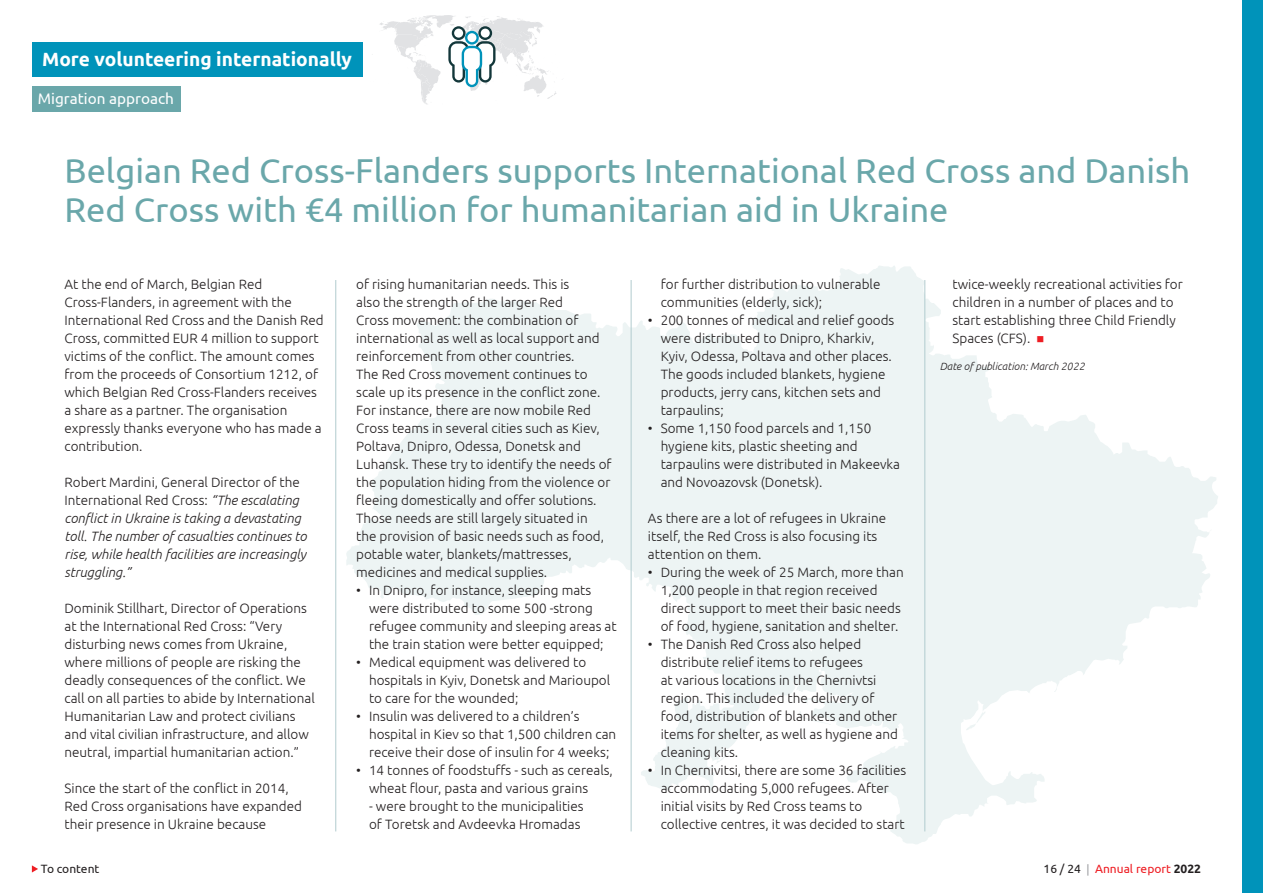
<style>
.page{position:relative;width:1263px;height:893px;background:#fff}
.page>*{position:absolute;margin:0;border:0;box-sizing:border-box;transform-origin:0 0}
.Body{font:34.5px/39px "Ubuntu";color:#6aa7aa}
.t1{font:700 19.2px "Ubuntu";color:#fff}
.t2{font:15.3px "Ubuntu";color:#fff}
.Body_insprong{font:300 13.5px/18px "Ubuntu";color:#231f20}
.Body-2{font:300 13.5px/18px "Ubuntu";color:#231f20}
.Body-3{font:italic 300 13.5px/18px "Ubuntu";color:#231f20}
.t3{font:12px "Ubuntu";color:#ee1d23}
.t4{font:12px "Ubuntu";color:#231f20}
.Body-4{font:italic 300 10.5px "Ubuntu";color:#231f20}
.s1{font-style:normal}
.s2{color:#ee1d23}
.s3{color:#231f20}
.s4{font-family:"Arial";color:#939598}
.s5{font-weight:700;color:#231f20}
</style>
<div class="page">
<div style="left:32px;top:43px;width:330px;height:34px;background:#0093ba"></div>
<svg style="left:380px;top:15px;width:177px;height:90px"></svg>
<div style="left:1242px;top:0;width:21px;height:893px;background:#0093ba"></div>
<svg style="left:32px;top:865px;width:6px;height:7px"></svg>
<div style="left:32px;top:86px;width:149px;height:26px;background:#6aa7aa"></div>
<svg style="left:346px;top:266px;width:872px;height:578px;fill:#edf4f4"></svg>
<hr style="left:335px;top:280px;width:1px;height:551px;background:#b1cbce">
<hr style="left:631px;top:280px;width:1px;height:551px;background:#b1cbce">
<hr style="left:924px;top:280px;width:1px;height:551px;background:#b1cbce">
<h2 class="t1" style="left:42px;top:48px;width:311px">More volunteering internationally</h2>
<p class="t2" style="left:38px;top:89px;width:138px">Migration approach</p>
<p class="Body" style="left:64px;top:150px;width:1127px">Belgian Red Cross-Flanders supports International Red Cross and Danish<br>Red Cross with €4 million for humanitarian aid in Ukraine</p>
<p class="Body-2" style="left:64px;top:275px;width:261px">At the end of March, Belgian Red Cross-Flanders, in agreement with the International Red Cross and the Danish Red Cross, committed EUR 4 million to support victims of the conflict. The amount comes from the proceeds of Consortium 1212, of which Belgian Red Cross-Flanders receives a share as a partner. The organisation expressly thanks everyone who has made a contribution.</p>
<p class="Body-3" style="left:64px;top:473px;width:244px"><span class="s1">Robert Mardini, General Director of the International Red Cross:</span> “The escalating conflict in Ukraine is taking a devastating toll. The number of casualties continues to rise, while health facilities are increasingly struggling.”</p>
<p class="Body-2" style="left:64px;top:599px;width:252px">Dominik Stillhart, Director of Operations at the International Red Cross: “Very disturbing news comes from Ukraine, where millions of people are risking the deadly consequences of the conflict. We call on all parties to abide by International Humanitarian Law and protect civilians and vital civilian infrastructure, and allow neutral, impartial humanitarian action.”</p>
<p class="Body-2" style="left:64px;top:779px;width:239px">Since the start of the conflict in 2014,<br>Red Cross organisations have expanded their presence in Ukraine because</p>
<p class="Body-2" style="left:356px;top:275px;width:245px">of rising humanitarian needs. This is<br>also the strength of the larger Red<br>Cross movement: the combination of international as well as local support and reinforcement from other countries.</p>
<p class="Body-2" style="left:356px;top:365px;width:257px">The Red Cross movement continues to scale up its presence in the conflict zone.<br>For instance, there are now mobile Red Cross teams in several cities such as Kiev, Poltava, Dnipro, Odessa, Donetsk and Luhansk. These try to identify the needs of the population hiding from the violence or fleeing domestically and offer solutions.<br>Those needs are still largely situated in<br>the provision of basic needs such as food, potable water, blankets/mattresses, medicines and medical supplies.</p>
<p class="Body_insprong" style="left:369px;top:581px;width:249px;text-indent:-13px">• In Dnipro, for instance, sleeping mats were distributed to some 500 -strong refugee community and sleeping areas at the train station were better equipped;</p>
<p class="Body_insprong" style="left:369px;top:653px;width:243px;text-indent:-13px">• Medical equipment was delivered to hospitals in Kyiv, Donetsk and Marioupol to care for the wounded;</p>
<p class="Body_insprong" style="left:369px;top:707px;width:249px;text-indent:-13px">• Insulin was delivered to a children’s hospital in Kiev so that 1,500 children can receive their dose of insulin for 4 weeks;</p>
<p class="Body_insprong" style="left:369px;top:761px;width:245px;text-indent:-13px">• 14 tonnes of foodstuffs - such as cereals, wheat flour, pasta and various grains</p>
<p class="Body_insprong" style="left:369px;top:797px;width:216px">- were brought to the municipalities of Toretsk and Avdeevka Hromadas</p>
<p class="Body_insprong" style="left:661px;top:275px;width:221px">for further distribution to vulnerable communities (elderly, sick);</p>
<p class="Body_insprong" style="left:661px;top:311px;width:235px;text-indent:-13px">• 200 tonnes of medical and relief goods were distributed to Dnipro, Kharkiv, Kyiv, Odessa, Poltava and other places.<br>The goods included blankets, hygiene products, jerry cans, kitchen sets and tarpaulins;</p>
<p class="Body_insprong" style="left:661px;top:419px;width:241px;text-indent:-13px">• Some 1,150 food parcels and 1,150 hygiene kits, plastic sheeting and tarpaulins were distributed in Makeevka and Novoazovsk (Donetsk).</p>
<p class="Body-2" style="left:648px;top:509px;width:240px">As there are a lot of refugees in Ukraine itself, the Red Cross is also focusing its attention on them.</p>
<p class="Body_insprong" style="left:661px;top:563px;width:245px;text-indent:-13px">• During the week of 25 March, more than 1,200 people in that region received direct support to meet their basic needs of food, hygiene, sanitation and shelter.</p>
<p class="Body_insprong" style="left:661px;top:635px;width:239px;text-indent:-13px">• The Danish Red Cross also helped distribute relief items to refugees<br>at various locations in the Chernivtsi region. This included the delivery of food, distribution of blankets and other items for shelter, as well as hygiene and cleaning kits.</p>
<p class="Body_insprong" style="left:661px;top:761px;width:247px;text-indent:-13px">• In Chernivitsi, there are some 36 facilities accommodating 5,000 refugees. After initial visits by Red Cross teams to collective centres, it was decided to start</p>
<p class="Body_insprong" style="left:952px;top:275px;width:232px">twice-weekly recreational activities for children in a number of places and to start establishing three Child Friendly Spaces (CFS). <span class="s2">■</span></p>
<p class="Body-4" style="left:940px;top:360px;width:146px">Date of publication: March 2022</p>
<p class="t4" style="left:41px;top:861px;width:60px">To content</p>
<p class="t3" style="left:1044px;top:861px;width:159px"><span class="s3">16 / 24</span> <span class="s4">|</span> Annual report <span class="s5">2022</span></p>
</div>
